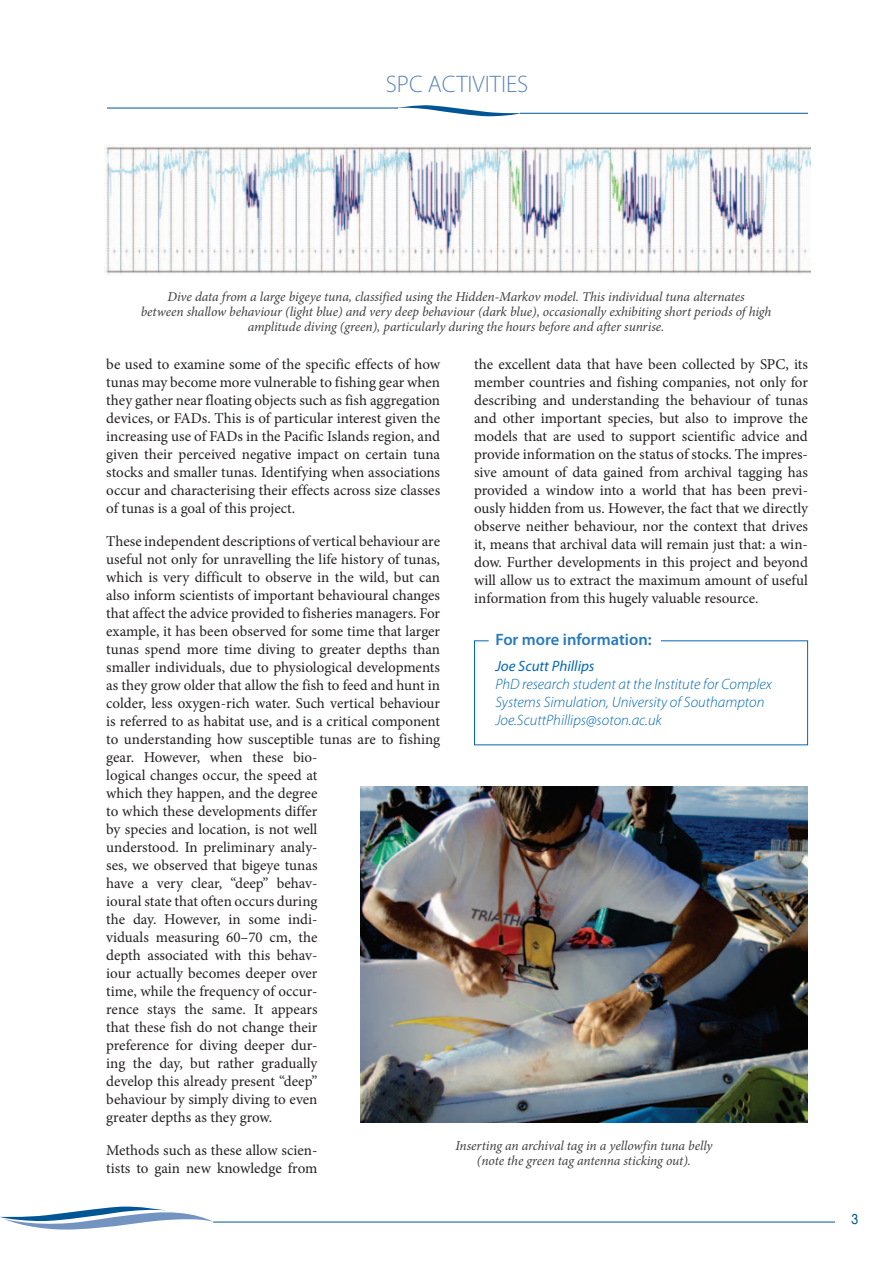
<style>
.page{position:relative;width:893px;height:1263px;background:#fff}
.page>*{position:absolute;margin:0;border:0;box-sizing:border-box;transform-origin:0 0}
.t1{font:300 24px "Myriad Pro";color:#5c84b7}
.t2{font:600 16.5px "Myriad Pro";color:#277abe}
.t3{font:15px/18px "Minion Pro";color:#231f20;text-align:justify}
.t4{font:italic 300 15px/18px "Myriad Pro";color:#0168b3}
.t5{font:italic 15px "Myriad Pro";color:#0168b3}
.t6{font:15px "Duepuntozero";color:#005595}
.t7{font:italic 13.5px/15px "Minion Pro";letter-spacing:-.01em;color:#3e3e3f;text-align:center}
</style>
<div class="page">
<svg style="left:0;top:1206px;width:214px;height:24px"></svg>
<hr style="left:213px;top:1222px;width:622px;height:1px;background:#005595">
<hr style="left:520px;top:113px;width:288px;height:1px;background:#005595">
<hr style="left:107px;top:108px;width:291px;height:1px;background:#005595">
<svg style="left:395px;top:105px;width:126px;height:11px"></svg>
<svg style="left:474px;top:640px;width:334px;height:106px"></svg>
<img style="left:360px;top:787px;width:448px;height:336px">
<img style="left:104px;top:145px;width:706px;height:129px">
<h1 class="t1" style="left:386px;top:75px;width:144px">SPC ACTIVITIES</h1>
<p class="t7" style="left:141px;top:290px;width:632px">Dive data from a large bigeye tuna, classified using the Hidden-Markov model. This individual tuna alternates<br>between shallow behaviour (light blue) and very deep behaviour (dark blue), occasionally exhibiting short periods of high amplitude diving (green), particularly during the hours before and after sunrise.</p>
<p class="t3" style="left:106px;top:357px;width:335px">be used to examine some of the specific effects of how tunas may become more vulnerable to fishing gear when they gather near floating objects such as fish aggregation devices, or FADs. This is of particular interest given the increasing use of FADs in the Pacific Islands region, and given their perceived negative impact on certain tuna stocks and smaller tunas. Identifying when associations occur and characterising their effects across size classes of tunas is a goal of this project.</p>
<p class="t3" style="left:106px;top:534px;width:335px;text-align:left">These independent descriptions of vertical behaviour are useful not only for unravelling the life history of tunas, which is very difficult to observe in the wild, but can also inform scientists of important behavioural changes that affect the advice provided to fisheries managers. For example, it has been observed for some time that larger tunas spend more time diving to greater depths than smaller individuals, due to physiological developments as they grow older that allow the fish to feed and hunt in colder, less oxygen-rich water. Such vertical behaviour is referred to as habitat use, and is a critical component to understanding how susceptible tunas are to fishing gear. However, when these bio-<br>logical changes occur, the speed at<br>which they happen, and the degree<br>to which these developments differ<br>by species and location, is not well<br>understood. In preliminary analy-<br>ses, we observed that bigeye tunas<br>have a very clear, “deep” behav-<br>ioural state that often occurs during<br>the day. However, in some indi-<br>viduals measuring 60–70 cm, the<br>depth associated with this behav-<br>iour actually becomes deeper over<br>time, while the frequency of occur-<br>rence stays the same. It appears<br>that these fish do not change their<br>preference for diving deeper dur-<br>ing the day, but rather gradually<br>develop this already present “deep”<br>behaviour by simply diving to even<br>greater depths as they grow.</p>
<p class="t3" style="left:106px;top:1143px;width:213px">Methods such as these allow scien&shy;tists to gain new knowledge from</p>
<p class="t3" style="left:474px;top:357px;width:335px">the excellent data that have been collected by SPC, its member countries and fishing companies, not only for describing and understanding the behaviour of tunas and other important species, but also to improve the models that are used to support scientific advice and provide information on the status of stocks. The impres&shy;sive amount of data gained from archival tagging has provided a window into a world that has been previ&shy;ously hidden from us. However, the fact that we directly observe neither behaviour, nor the context that drives it, means that archival data will remain just that: a win&shy;dow. Further developments in this project and beyond will allow us to extract the maximum amount of useful information from this hugely valuable resource.</p>
<p class="t2" style="left:495px;top:633px;width:158px">For more information:</p>
<p class="t5" style="left:495px;top:660px;width:101px">Joe Scutt Phillips</p>
<p class="t4" style="left:495px;top:676px;width:278px">PhD research student at the Institute for Complex<br>Systems Simulation, University of Southampton<br>Joe.ScuttPhillips@soton.ac.uk</p>
<p class="t7" style="left:455px;top:1140px;width:258px">Inserting an archival tag in a yellowfin tuna belly (note the green tag antenna sticking out).</p>
<p class="t6" style="left:851px;top:1211px;width:8px">3</p>
</div>
